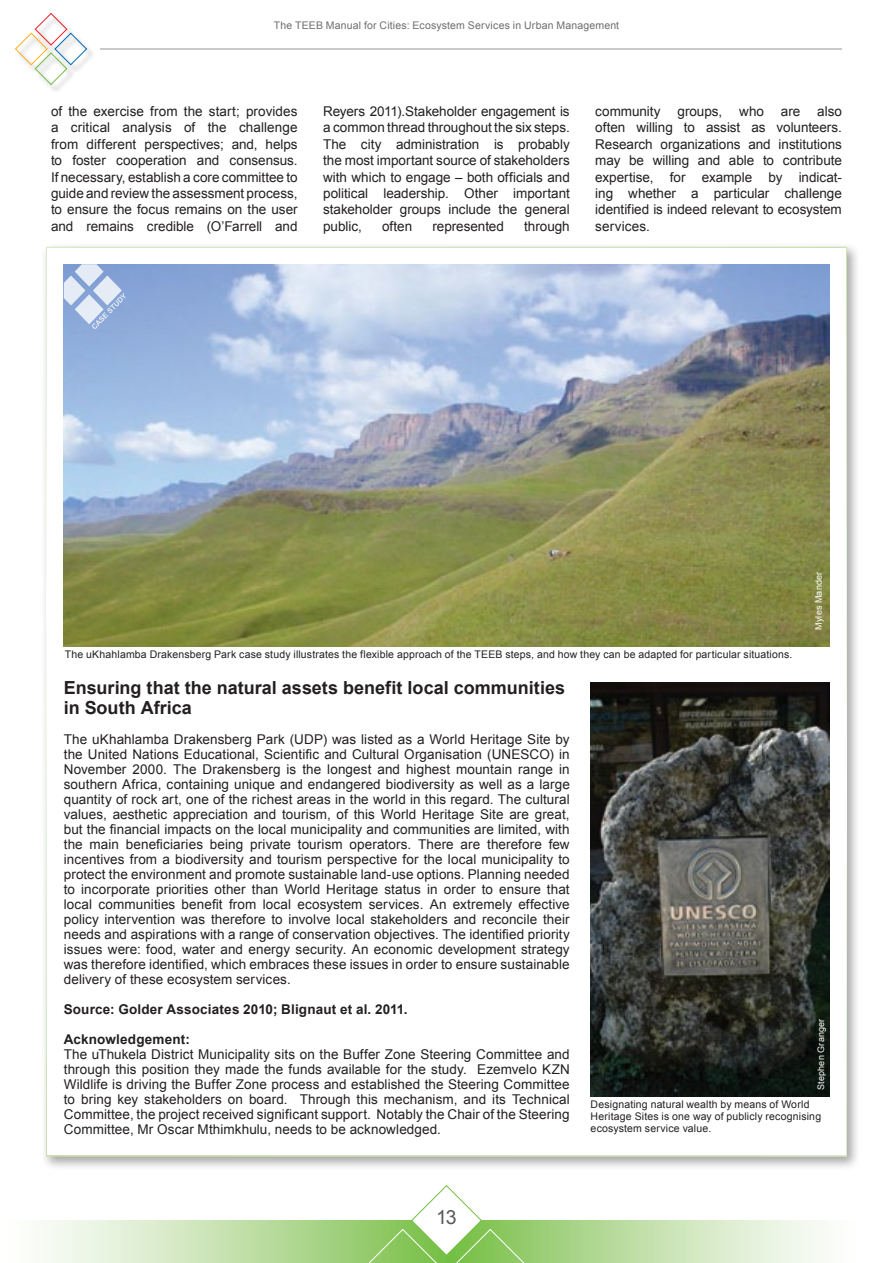
<style>
.page{position:relative;width:893px;height:1263px;background:#fff}
.page>*{position:absolute;margin:0;border:0;box-sizing:border-box;transform-origin:0 0}
.t1{font:19.5px "Arial";color:#58595b}
.t2{font:700 18px/19.8px "Arial";color:#231f20}
.t3{font:13.5px/15px "Arial";color:#231f20;text-align:justify}
.t4{font:700 13.5px "Arial";letter-spacing:.015em;color:#231f20}
.t5{font:10.5px/12px "Arial";letter-spacing:.015em;color:#231f20}
.t6{font:10.5px "Arial";letter-spacing:.015em;color:#6d6e71}
.t7{font:9px "Arial";letter-spacing:.02em;color:#fff}
</style>
<div class="page">
<svg style="left:43px;top:1220px;width:780px;height:43px;background:#cae4b6"></svg>
<svg style="left:367px;top:1185px;width:159px;height:78px"></svg>
<div style="left:15px;top:13px;width:81px;height:81px;background:#231f20;opacity:.5"></div>
<svg style="left:15px;top:13px;width:73px;height:73px"></svg>
<hr style="left:100px;top:49px;width:742px;height:1px;background:#939598">
<div style="left:41px;top:242px;width:819px;height:928px;background:#231f20;opacity:.4"></div>
<div style="left:46px;top:247px;width:801px;height:910px;background:#fff;border:3px solid #fff"></div>
<img style="left:64px;top:264px;width:765px;height:382px">
<img style="left:591px;top:682px;width:238px;height:414px">
<svg style="left:64px;top:264px;width:62px;height:65px;background:#afc2e3"></svg>
<p class="t6" style="left:274px;top:18px;width:347px">The TEEB Manual for Cities: Ecosystem Services in Urban Management</p>
<p class="t3" style="left:51px;top:103px;width:248px;line-height:16.4px">of the exercise from the start; provides a critical analysis of the challenge from different perspectives; and, helps to foster cooperation and consensus.<br>If necessary, establish a core committee to guide and review the assessment process, to ensure the focus remains on the user and remains credible (O’Farrell and</p>
<p class="t3" style="left:323px;top:103px;width:248px;line-height:16.4px">Reyers 2011).Stakeholder engagement is a common thread throughout the six steps.<br>The city administration is probably the most important source of stakeholders with which to engage – both officials and political leadership. Other important stakeholder groups include the general public,</p>
<p class="t3" style="left:382px;top:218px;width:32px">often</p>
<p class="t3" style="left:432px;top:218px;width:73px">represented</p>
<p class="t3" style="left:524px;top:218px;width:47px">through</p>
<p class="t3" style="left:595px;top:103px;width:248px;line-height:16.4px;text-indent:222px">also often willing to assist as volunteers.<br>Research organizations and institutions may be willing and able to contribute expertise, for example by indicat&shy;ing whether a particular challenge identified is indeed relevant to ecosystem services.</p>
<p class="t3" style="left:595px;top:104px;width:67px">community</p>
<p class="t3" style="left:678px;top:104px;width:46px">groups,</p>
<p class="t3" style="left:739px;top:104px;width:26px">who</p>
<p class="t3" style="left:781px;top:104px;width:21px">are</p>
<p class="t7" style="left:813px;top:630px;width:60px;rotate:-90deg">Myles Mander</p>
<p class="t5" style="left:65px;top:649px;width:729px">The uKhahlamba Drakensberg Park case study illustrates the flexible approach of the TEEB steps, and how they can be adapted for particular situations.</p>
<h2 class="t2" style="left:64px;top:678px;width:503px">Ensuring that the natural assets benefit local communities in South Africa</h2>
<p class="t3" style="left:64px;top:732px;width:508px">The uKhahlamba Drakensberg Park (UDP) was listed as a World Heritage Site by the United Nations Educational, Scientific and Cultural Organisation (UNESCO) in November 2000. The Drakensberg is the longest and highest mountain range in southern Africa, containing unique and endangered biodiversity as well as a large quantity of rock art, one of the richest areas in the world in this regard. The cultural values, aesthetic appreciation and tourism, of this World Heritage Site are great, but the financial impacts on the local municipality and communities are limited, with the main beneficiaries being private tourism operators. There are therefore few incentives from a biodiversity and tourism perspective for the local municipality to protect the environment and promote sustainable land-use options. Planning needed to incorporate priorities other than World Heritage status in order to ensure that local communities benefit from local ecosystem services. An extremely effective policy intervention was therefore to involve local stakeholders and reconcile their needs and aspirations with a range of conservation objectives. The identified priority issues were: food, water and energy security. An economic development strategy was therefore identified, which embraces these issues in order to ensure sustainable delivery of these ecosystem services.</p>
<p class="t4" style="left:64px;top:1000px;width:345px">Source: Golder Associates 2010; Blignaut et al. 2011.</p>
<p class="t4" style="left:64px;top:1030px;width:128px">Acknowledgement:</p>
<p class="t3" style="left:64px;top:1047px;width:507px">The uThukela District Municipality sits on the Buffer Zone Steering Committee and through this position they made the funds available for the study. Ezemvelo KZN Wildlife is driving the Buffer Zone process and established the Steering Committee to bring key stakeholders on board. Through this mechanism, and its Technical Committee, the project received significant support. Notably the Chair of the Steering Committee, Mr Oscar Mthimkhulu, needs to be acknowledged.</p>
<p class="t7" style="left:815px;top:1090px;width:73px;rotate:-90deg">Stephen Granger</p>
<p class="t5" style="left:591px;top:1098px;width:232px">Designating natural wealth by means of World<br>Heritage Sites is one way of publicly recognising ecosystem service value.</p>
<h1 class="t1" style="left:436px;top:1204px;width:22px">13</h1>
</div>
